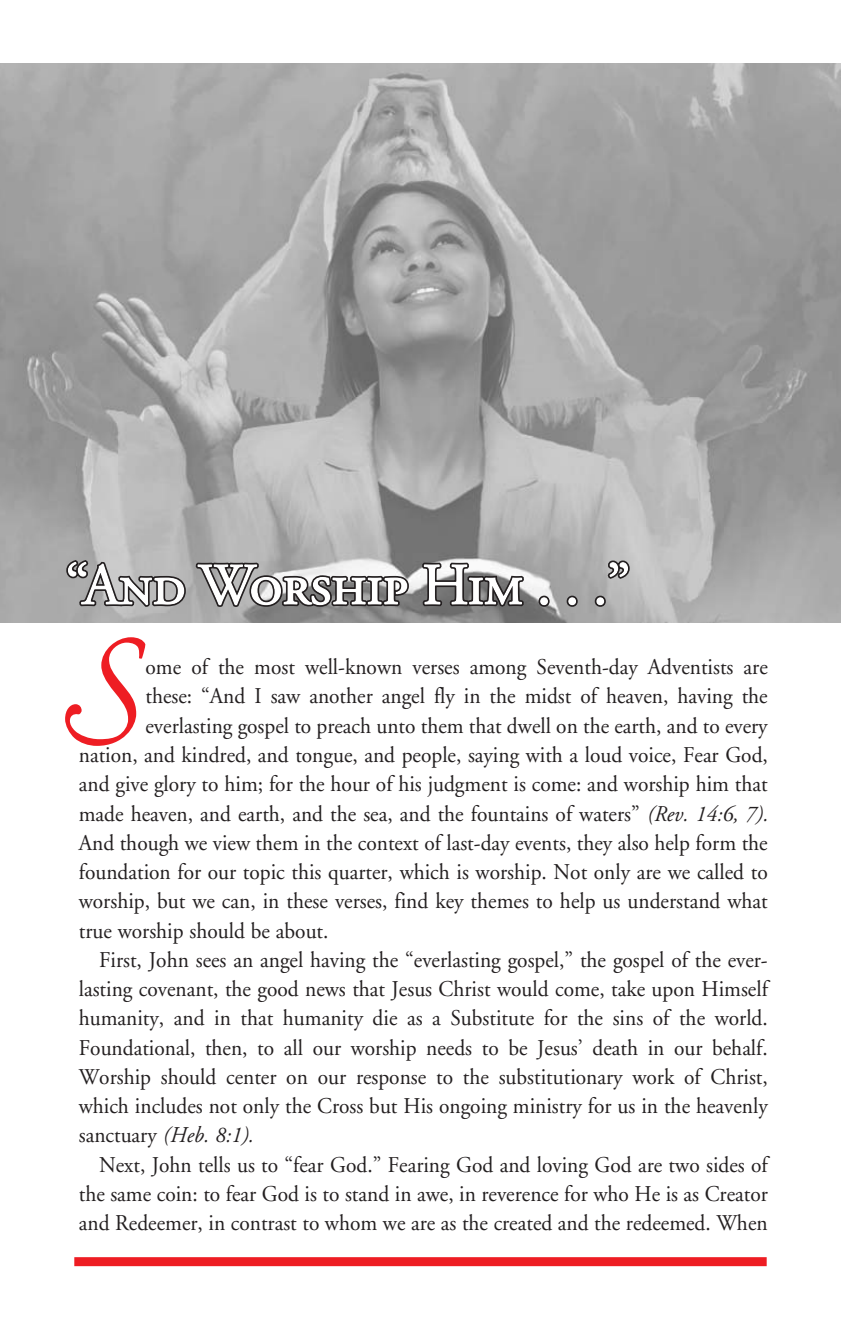
<style>
.page{position:relative;width:841px;height:1337px;background:#fff}
.page>*{position:absolute;margin:0;border:0;box-sizing:border-box;transform-origin:0 0}
.t1{font:italic 133.65px "Adobe Garamond Alt";color:#ee1d23;scale:.95 1}
.t2{font:58.5px "Adobe Garamond Regular SC";letter-spacing:-.01em;color:#fff}
.t3{font:22.5px/29.2px "Adobe Garamond";color:#231f20;text-align:justify;scale:.95 1}
.s1{font-style:italic}
</style>
<div class="page">
<img style="left:0;top:63px;width:840px;height:560px">
<div style="left:538px;top:595px;width:11px;height:12px;border:4px solid #231f20;border-radius:50%"></div>
<div style="left:566px;top:595px;width:11px;height:12px;border:4px solid #231f20;border-radius:50%"></div>
<div style="left:594px;top:595px;width:11px;height:12px;border:4px solid #231f20;border-radius:50%"></div>
<svg style="left:64px;top:557px;width:124px;height:52px;background:#989797"></svg>
<svg style="left:195px;top:560px;width:216px;height:49px;background:#8f8e8e"></svg>
<svg style="left:420px;top:560px;width:106px;height:48px"></svg>
<div style="left:540px;top:597px;width:8px;height:8px;border:1px solid #fff;border-radius:50%"></div>
<div style="left:568px;top:597px;width:8px;height:8px;border:1px solid #fff;border-radius:50%"></div>
<div style="left:596px;top:597px;width:8px;height:8px;border:1px solid #fff;border-radius:50%"></div>
<svg style="left:605px;top:558px;width:26px;height:23px"></svg>
<div style="left:74px;top:1257px;width:692px;height:9px;background:#ee1d23"></div>
<p class="t2" style="left:65px;top:554px;width:566px">“And Worship Him . . .”</p>
<p class="t1" style="left:62px;top:624px;width:80px">S</p>
<p class="t3" style="left:145px;top:653px;width:656px">ome of the most well-known verses among Seventh-day Adventists are</p>
<p class="t3" style="left:145px;top:682px;width:656px">these: “And I saw another angel fly in the midst of heaven, having the</p>
<p class="t3" style="left:145px;top:711px;width:656px">everlasting gospel to preach unto them that dwell on the earth, and to every</p>
<p class="t3" style="left:79px;top:741px;width:726px">nation, and kindred, and tongue, and people, saying with a loud voice, Fear God,</p>
<p class="t3" style="left:79px;top:770px;width:726px">and give glory to him; for the hour of his judgment is come: and worship him that</p>
<p class="t3" style="left:79px;top:799px;width:726px">made heaven, and earth, and the sea, and the fountains of waters” <span class="s1">(Rev. 14:6, 7).</span></p>
<p class="t3" style="left:79px;top:828px;width:726px">And though we view them in the context of last-day events, they also help form the</p>
<p class="t3" style="left:79px;top:858px;width:726px">foundation for our topic this quarter, which is worship. Not only are we called to</p>
<p class="t3" style="left:79px;top:887px;width:726px">worship, but we can, in these verses, find key themes to help us understand what</p>
<p class="t3" style="left:79px;top:916px;width:264px">true worship should be about.</p>
<p class="t3" style="left:79px;top:945px;width:726px;text-indent:20px">First, John sees an angel having the “everlasting gospel,” the gospel of the ever&shy;lasting covenant, the good news that Jesus Christ would come, take upon Himself humanity, and in that humanity die as a Substitute for the sins of the world.<br>Foundational, then, to all our worship needs to be Jesus’ death in our behalf.<br>Worship should center on our response to the substitutionary work of Christ, which includes not only the Cross but His ongoing ministry for us in the heavenly sanctuary <span class="s1">(Heb. 8:1).</span></p>
<p class="t3" style="left:79px;top:1150px;width:726px;text-indent:20px">Next, John tells us to “fear God.” Fearing God and loving God are two sides of the same coin: to fear God is to stand in awe, in reverence for who He is as Creator and Redeemer, in contrast to whom we are as the created and the redeemed. When</p>
</div>
